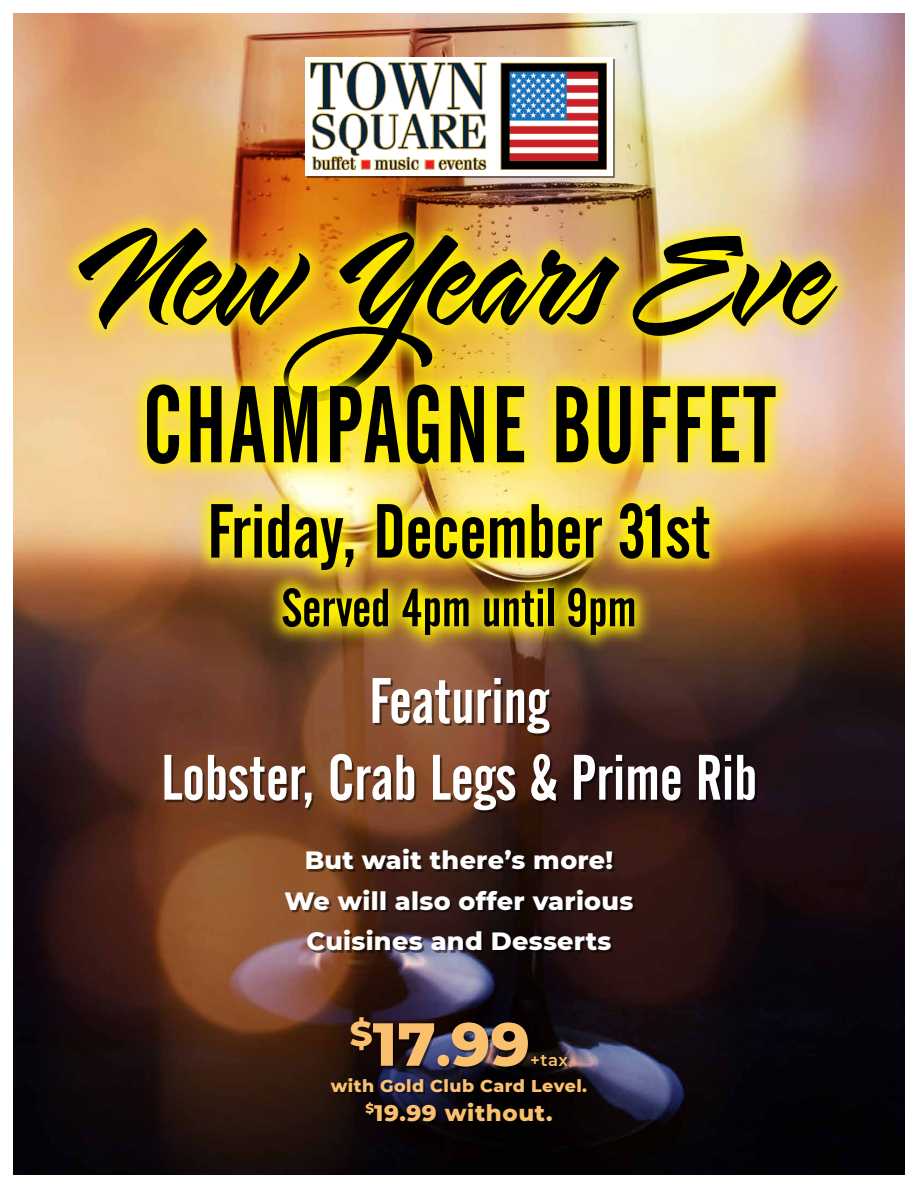
<style>
.page{position:relative;width:918px;height:1188px;background:#fff}
.page>*{position:absolute;margin:0;border:0;box-sizing:border-box;transform-origin:0 0}
.t1{font:169.5px "Sarah Script";letter-spacing:-.025em;color:#000}
.t2{font:108px "Alternate Gothic No 2 BT";letter-spacing:.025em;color:#000;scale:.89 1}
.t3{font:75.75px "Alternate Gothic No 2 BT";color:#000}
.t4{font:63.45px "Alternate Gothic No 2 BT";color:#fff}
.t5{font:800 60.6px "Montserrat";color:#fac06e}
.t6{font:53.25px "Alternate Gothic No 2 BT";color:#000}
.t7{font:800 25.5px "Montserrat";letter-spacing:.01em;color:#fff}
.t8{font:800 22.95px "Montserrat";letter-spacing:.025em;color:#fac06e}
.t9{font:800 17.55px "Montserrat";letter-spacing:.025em;color:#fac06e}
.t10{font:600 16.65px "Montserrat";color:#fac06e}
.s1{font-size:51.3px}
</style>
<div class="page">
<img style="left:14px;top:14px;width:890px;height:1160px">
<div style="left:307px;top:59px;width:308px;height:119px;background:#000;opacity:.5"></div>
<div style="left:305px;top:57px;width:308px;height:118px;background:#fff"></div>
<img style="left:311px;top:62px;width:296px;height:108px">
<img style="left:59px;top:208px;width:798px;height:214px">
<svg style="left:127px;top:365px;width:669px;height:118px;background:#f8e136"></svg>
<img style="left:192px;top:484px;width:535px;height:169px">
<div style="left:166px;top:680px;width:591px;height:272px;background:#000;opacity:.5"></div>
<div style="left:333px;top:1019px;width:256px;height:104px;background:#000;opacity:.5"></div>
<p class="t1" style="left:81px;top:184px;width:757px">New Years Eve</p>
<p class="t2" style="left:143px;top:365px;width:712px">CHAMPAGNE BUFFET</p>
<p class="t3" style="left:207px;top:489px;width:506px">Friday, December 31st</p>
<p class="t6" style="left:281px;top:578px;width:357px">Served 4pm until 9pm</p>
<p class="t4" style="left:369px;top:666px;width:181px">Featuring</p>
<p class="t4" style="left:161px;top:742px;width:598px">Lobster, Crab Legs &amp; Prime Rib</p>
<p class="t7" style="left:305px;top:841px;width:310px">But wait there’s more!</p>
<p class="t7" style="left:285px;top:882px;width:350px">We will also offer various</p>
<p class="t7" style="left:307px;top:922px;width:306px">Cuisines and Desserts</p>
<p class="t5" style="left:350px;top:1000px;width:182px"><sup>$</sup>17<span class="s1">.</span>99</p>
<p class="t10" style="left:530px;top:1048px;width:39px">+tax</p>
<p class="t9" style="left:331px;top:1072px;width:258px">with Gold Club Card Level.</p>
<p class="t8" style="left:365px;top:1096px;width:189px"><sup>$</sup>19.99 without.</p>
</div>
